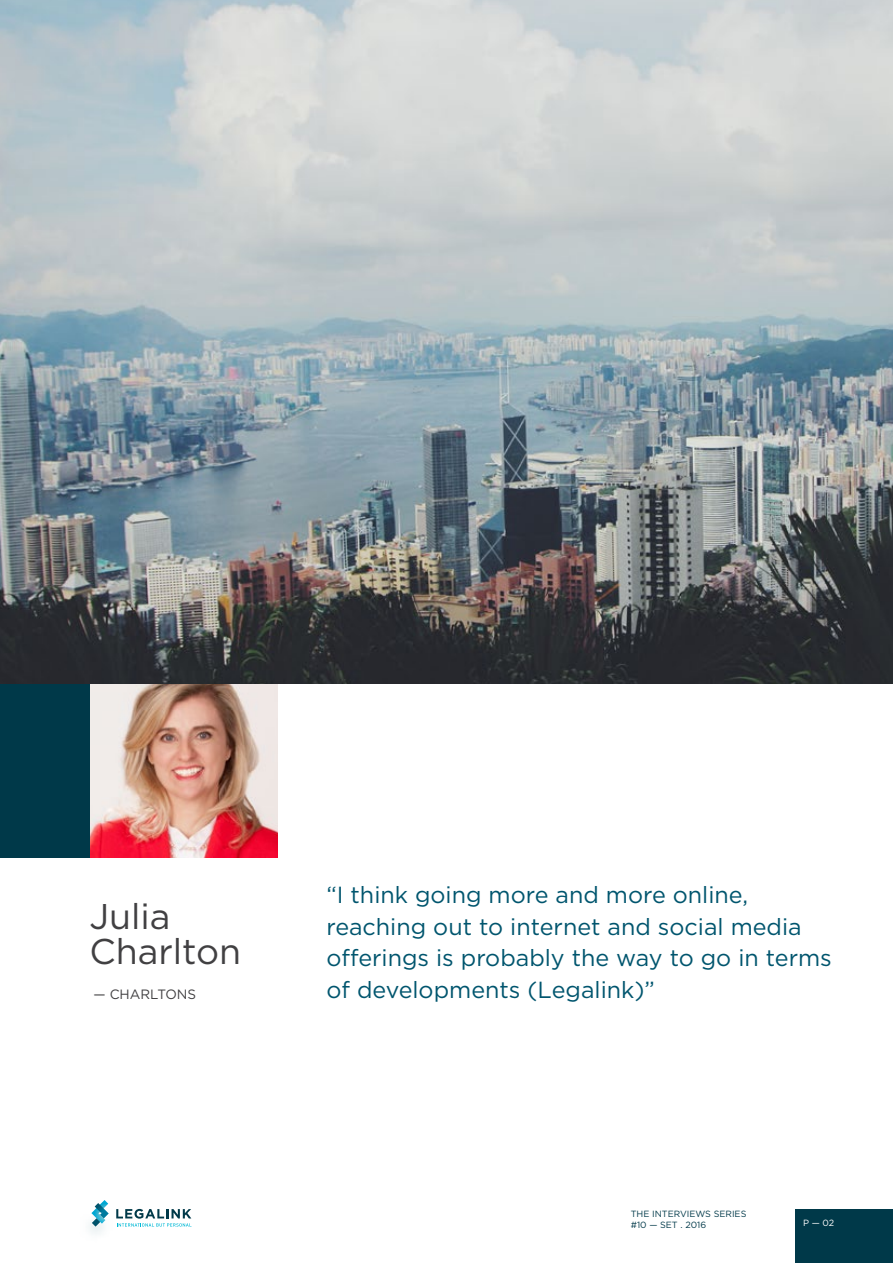
<style>
.page{position:relative;width:893px;height:1263px;background:#fff}
.page>*{position:absolute;margin:0;border:0;box-sizing:border-box;transform-origin:0 0}
.t1{font:35.7px/34.5px "Gotham";color:#414042}
.t2{font:23.25px/31.5px "Gotham";color:#00556e}
.t3{font:13.5px "Gotham";color:#414042}
.t4{font:9px/10.8px "Gotham";color:#003949}
.t5{font:9px "Gotham";color:#fff}
</style>
<div class="page">
<img style="left:89px;top:683px;width:189px;height:175px">
<div style="left:796px;top:1209px;width:97px;height:54px;background:#003949"></div>
<div style="left:0;top:683px;width:89px;height:175px;background:#003949"></div>
<img style="left:90px;top:1208px;width:50px;height:26px">
<svg style="left:91px;top:1200px;width:18px;height:26px"></svg>
<svg style="left:116px;top:1209px;width:75px;height:18px"></svg>
<img style="left:0;top:0;width:893px;height:683px">
<h1 class="t1" style="left:89px;top:899px;width:153px">Julia<br>Charlton</h1>
<p class="t3" style="left:93px;top:986px;width:104px">— CHARLTONS</p>
<p class="t2" style="left:326px;top:879px;width:507px">“I think going more and more online, reaching out to internet and social media offerings is probably the way to go in terms of developments (Legalink)”</p>
<p class="t4" style="left:631px;top:1208px;width:117px">THE INTERVIEWS SERIES #10 — SET . 2016</p>
<p class="t5" style="left:803px;top:1218px;width:33px">P — 02</p>
</div>
